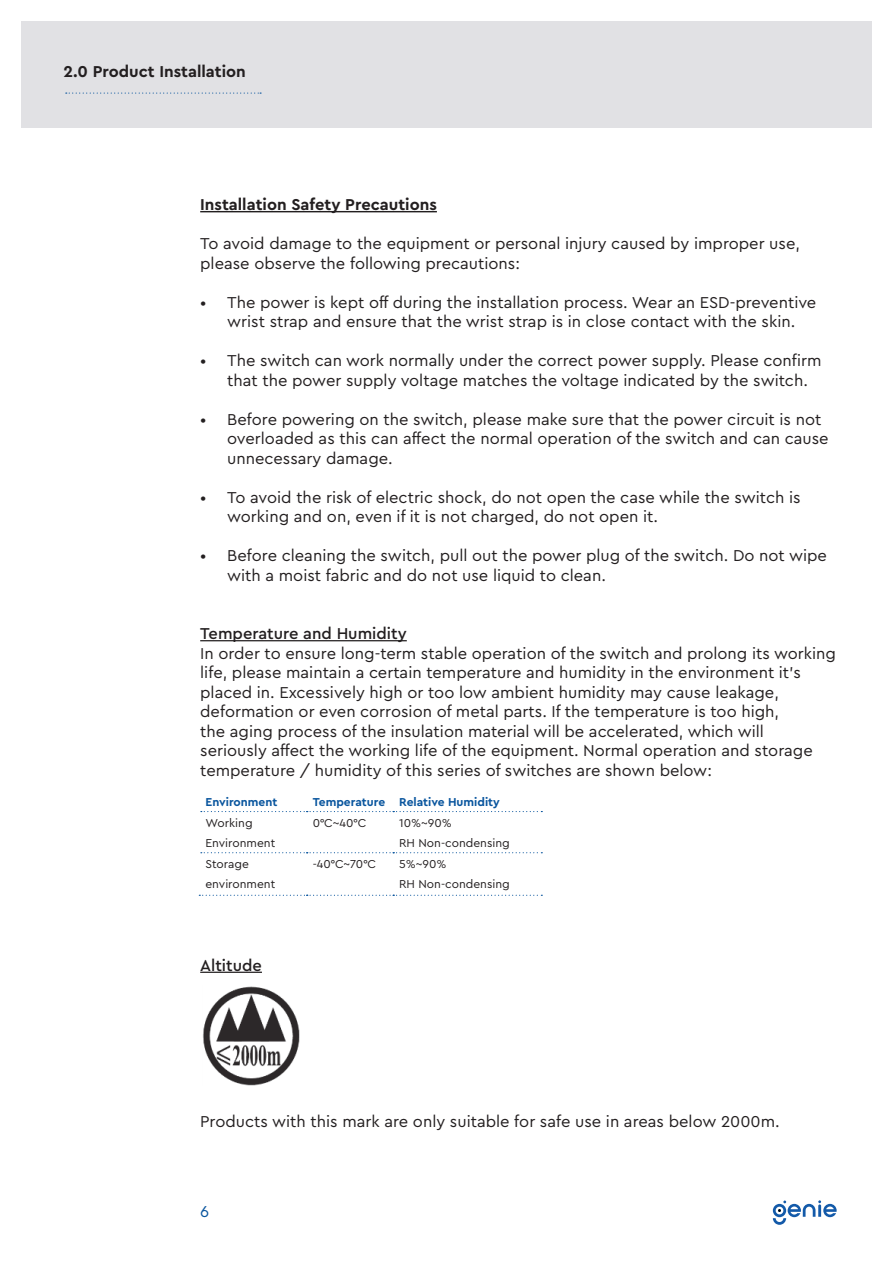
<style>
.page{position:relative;width:893px;height:1263px;background:#fff}
.page>*{position:absolute;margin:0;border:0;box-sizing:border-box;transform-origin:0 0}
.t1{font:16.5px/19.5px "Cera Pro";color:#231f20}
.t2{font:500 16.5px "Cera Pro";color:#231f20}
.Sub_Section_Title{font:700 16.5px "Cera Pro";color:#231f20}
.Section_Title{font:700 16.5px "Cera Pro";color:#231f20}
.t3{font:16.5px "Cera Pro";color:#09559e}
.t4{font:12px "Cera Pro";color:#231f20}
.t5{font:700 12px "Cera Pro";color:#09559e}
</style>
<div class="page">
<div style="left:21px;top:21px;width:851px;height:107px;background:#e1e1e4"></div>
<svg style="left:773px;top:1200px;width:64px;height:25px"></svg>
<svg style="left:66px;top:93px;width:195px;height:1px"></svg>
<hr style="left:200px;top:211px;width:237px;height:1px;background:#231f20">
<hr style="left:200px;top:640px;width:207px;height:1px;background:#231f20">
<hr style="left:200px;top:972px;width:62px;height:1px;background:#231f20">
<svg style="left:201px;top:852px;width:341px;height:1px"></svg>
<svg style="left:200px;top:811px;width:342px;height:1px"></svg>
<svg style="left:199px;top:895px;width:343px;height:1px"></svg>
<img style="left:203px;top:986px;width:97px;height:99px">
<p class="Section_Title" style="left:64px;top:60px;width:184px">2.0 Product Installation</p>
<p class="Sub_Section_Title" style="left:200px;top:194px;width:238px">Installation Safety Precautions</p>
<p class="t1" style="left:200px;top:233px;width:601px">To avoid damage to the equipment or personal injury caused by improper use, please observe the following precautions:</p>
<p class="t1" style="left:200px;top:291px;width:618px;text-align:center">• The power is kept off during the installation process. Wear an ESD-preventive wrist strap and ensure that the wrist strap is in close contact with the skin.</p>
<p class="t1" style="left:227px;top:350px;width:596px;text-indent:-27px">• The switch can work normally under the correct power supply. Please confirm that the power supply voltage matches the voltage indicated by the switch.</p>
<p class="t1" style="left:227px;top:408px;width:603px;text-indent:-27px">• Before powering on the switch, please make sure that the power circuit is not overloaded as this can affect the normal operation of the switch and can cause unnecessary damage.</p>
<p class="t1" style="left:227px;top:486px;width:575px;text-indent:-27px">• To avoid the risk of electric shock, do not open the case while the switch is working and on, even if it is not charged, do not open it.</p>
<p class="t1" style="left:227px;top:545px;width:601px;text-indent:-27px">• Before cleaning the switch, pull out the power plug of the switch. Do not wipe with a moist fabric and do not use liquid to clean.</p>
<p class="t2" style="left:200px;top:623px;width:208px">Temperature and Humidity</p>
<p class="t1" style="left:200px;top:642px;width:637px">In order to ensure long-term stable operation of the switch and prolong its working life, please maintain a certain temperature and humidity in the environment it’s placed in. Excessively high or too low ambient humidity may cause leakage, deformation or even corrosion of metal parts. If the temperature is too high,<br>the aging process of the insulation material will be accelerated, which will<br>seriously affect the working life of the equipment. Normal operation and storage temperature / humidity of this series of switches are shown below:</p>
<p class="t5" style="left:205px;top:793px;width:73px">Environment</p>
<p class="t5" style="left:313px;top:793px;width:74px">Temperature</p>
<p class="t5" style="left:399px;top:793px;width:102px">Relative Humidity</p>
<p class="t4" style="left:205px;top:815px;width:49px">Working</p>
<p class="t4" style="left:205px;top:835px;width:71px">Environment</p>
<p class="t4" style="left:313px;top:815px;width:55px">0°C~40°C</p>
<p class="t4" style="left:399px;top:815px;width:54px">10%~90%</p>
<p class="t4" style="left:399px;top:835px;width:112px">RH Non-condensing</p>
<p class="t4" style="left:205px;top:856px;width:45px">Storage</p>
<p class="t4" style="left:205px;top:876px;width:71px">environment</p>
<p class="t2" style="left:200px;top:954px;width:63px">Altitude</p>
<p class="t4" style="left:313px;top:856px;width:65px">-40°C~70°C</p>
<p class="t4" style="left:399px;top:856px;width:49px">5%~90%</p>
<p class="t4" style="left:399px;top:876px;width:112px">RH Non-condensing</p>
<p class="t1" style="left:200px;top:1110px;width:581px">Products with this mark are only suitable for safe use in areas below 2000m.</p>
<p class="t3" style="left:200px;top:1200px;width:11px">6</p>
</div>
